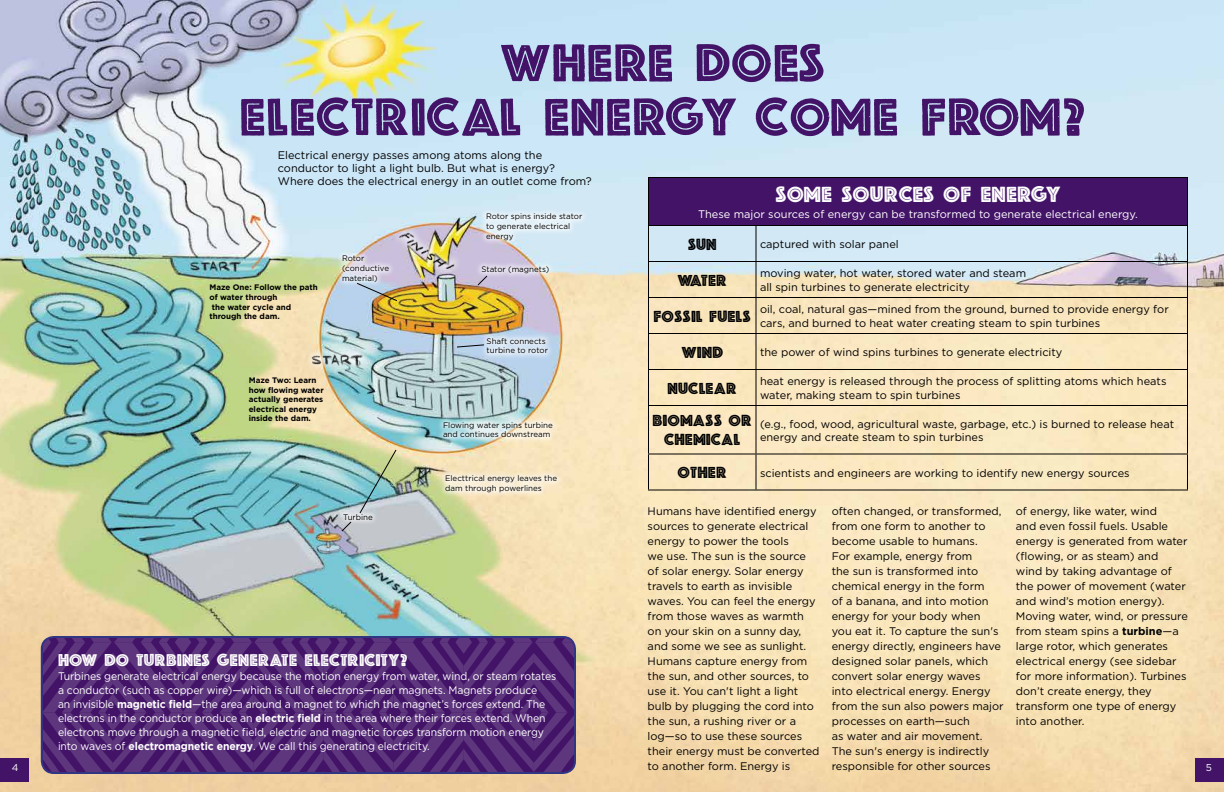
<style>
.page{position:relative;width:1224px;height:792px;background:#fff}
.page>*{position:absolute;margin:0;border:0;box-sizing:border-box;transform-origin:0 0}
.t1{font:53px/54px "Garda empty";color:#421367;text-align:center}
.t2{font:22px "Garda empty";color:#fff}
.t3{font:17px "Garda empty";color:#fff}
.t4{font:16px/19.2px "Garda empty";color:#000;text-align:center}
.t5{font:11px/15px "Gotham";color:#000}
.t6{font:11px/14px "Gotham";letter-spacing:-.01em;color:#fff;scale:.95 1}
.t7{font:11px "Gotham";letter-spacing:-.01em;color:#fff}
.t8{font:10px "Gotham";color:#fff}
.t9{font:8px/9.6px "Gotham";color:#000}
.t10{font:700 8px/9.6px "Gotham";color:#000}
.s1{font-weight:700}
</style>
<div class="page">
<img style="left:0;top:0;width:1224px;height:792px">
<svg style="left:43px;top:637px;width:532px;height:136px"></svg>
<div style="left:41px;top:636px;width:535px;height:138px;border:2px solid #303684;border-radius:12px"></div>
<div style="left:648px;top:178px;width:540px;height:48px;background:#421367"></div>
<hr style="left:648px;top:226px;width:1px;height:35px;background:#000">
<hr style="left:756px;top:226px;width:1px;height:35px;background:#000">
<hr style="left:1187px;top:226px;width:1px;height:35px;background:#000">
<hr style="left:648px;top:261px;width:108px;height:1px;background:#000">
<hr style="left:648px;top:262px;width:1px;height:35px;background:#000">
<hr style="left:756px;top:261px;width:432px;height:1px;background:#000">
<hr style="left:756px;top:262px;width:1px;height:35px;background:#000">
<hr style="left:1187px;top:262px;width:1px;height:35px;background:#000">
<hr style="left:648px;top:297px;width:108px;height:1px;background:#000">
<hr style="left:648px;top:298px;width:1px;height:35px;background:#000">
<hr style="left:756px;top:297px;width:432px;height:1px;background:#000">
<hr style="left:756px;top:298px;width:1px;height:35px;background:#000">
<hr style="left:1187px;top:298px;width:1px;height:35px;background:#000">
<hr style="left:648px;top:333px;width:108px;height:1px;background:#000">
<hr style="left:648px;top:334px;width:1px;height:35px;background:#000">
<hr style="left:756px;top:333px;width:432px;height:1px;background:#000">
<hr style="left:756px;top:334px;width:1px;height:35px;background:#000">
<hr style="left:1187px;top:334px;width:1px;height:35px;background:#000">
<hr style="left:648px;top:369px;width:108px;height:1px;background:#000">
<hr style="left:648px;top:370px;width:1px;height:35px;background:#000">
<hr style="left:756px;top:369px;width:432px;height:1px;background:#000">
<hr style="left:756px;top:370px;width:1px;height:35px;background:#000">
<hr style="left:1187px;top:370px;width:1px;height:35px;background:#000">
<hr style="left:648px;top:405px;width:108px;height:1px;background:#000">
<hr style="left:648px;top:406px;width:1px;height:48px;background:#000">
<hr style="left:756px;top:405px;width:432px;height:1px;background:#000">
<hr style="left:756px;top:406px;width:1px;height:48px;background:#000">
<hr style="left:1187px;top:406px;width:1px;height:48px;background:#000">
<hr style="left:648px;top:454px;width:108px;height:1px;background:#000">
<hr style="left:648px;top:454px;width:1px;height:36px;background:#000">
<hr style="left:756px;top:454px;width:432px;height:1px;background:#000">
<hr style="left:756px;top:454px;width:1px;height:36px;background:#000">
<hr style="left:1187px;top:454px;width:1px;height:36px;background:#000">
<hr style="left:648px;top:490px;width:108px;height:1px;background:#000">
<hr style="left:756px;top:490px;width:432px;height:1px;background:#000">
<hr style="left:648px;top:177px;width:108px;height:1px;background:#000">
<hr style="left:648px;top:178px;width:1px;height:47px;background:#000">
<hr style="left:756px;top:177px;width:432px;height:1px;background:#000">
<hr style="left:1187px;top:178px;width:1px;height:47px;background:#000">
<hr style="left:648px;top:225px;width:108px;height:1px;background:#000">
<hr style="left:756px;top:225px;width:432px;height:1px;background:#000">
<div style="left:337px;top:507px;width:42px;height:19px;background:#fff;opacity:.75"></div>
<div style="left:437px;top:415px;width:122px;height:29px;background:#fff;opacity:.75"></div>
<div style="left:481px;top:332px;width:73px;height:28px;background:#fff;opacity:.75"></div>
<div style="left:480px;top:208px;width:108px;height:38px;background:#fff;opacity:.75"></div>
<div style="left:336px;top:249px;width:59px;height:39px;background:#fff;opacity:.75"></div>
<div style="left:475px;top:260px;width:80px;height:20px;background:#fff;opacity:.75"></div>
<div style="left:439px;top:469px;width:124px;height:30px;background:#fff;opacity:.75"></div>
<div style="left:304px;top:346px;width:67px;height:29px;background:#fff;opacity:.75"></div>
<img style="left:301px;top:351px;width:72px;height:18px">
<div style="left:391px;top:224px;width:72px;height:53px;background:#fff;opacity:.75"></div>
<img style="left:389px;top:228px;width:72px;height:41px">
<svg style="left:456px;top:344px;width:29px;height:4px"></svg>
<svg style="left:477px;top:275px;width:11px;height:11px"></svg>
<svg style="left:356px;top:282px;width:42px;height:20px"></svg>
<svg style="left:341px;top:521px;width:11px;height:11px"></svg>
<img style="left:359px;top:449px;width:38px;height:65px">
<div style="left:0;top:758px;width:29px;height:24px;background:#421367"></div>
<div style="left:1195px;top:758px;width:29px;height:24px;background:#421367"></div>
<h1 class="t1" style="left:239px;top:38px;width:848px">WHERE DOES<br>ELECTRICAL ENERGY COME FROM?</h1>
<p class="t5" style="left:278px;top:148px;width:315px;line-height:13.2px">Electrical energy passes among atoms along the conductor to light a light bulb. But what is energy?<br>Where does the electrical energy in an outlet come from?</p>
<h2 class="t2" style="left:775px;top:178px;width:287px">SOME SOURCES OF ENERGY</h2>
<p class="t7" style="left:698px;top:208px;width:441px">These major sources of energy can be transformed to generate electrical energy.</p>
<h3 class="t4" style="left:688px;top:235px;width:31px">SUN</h3>
<p class="t5" style="left:760px;top:237px;width:140px">captured with solar panel</p>
<h3 class="t4" style="left:677px;top:271px;width:51px">WATER</h3>
<p class="t5" style="left:760px;top:267px;width:268px;line-height:13.2px">moving water, hot water, stored water and steam all spin turbines to generate electricity</p>
<h3 class="t4" style="left:654px;top:307px;width:99px">FOSSIL FUELS</h3>
<p class="t5" style="left:760px;top:303px;width:410px;line-height:13.2px">oil, coal, natural gas—mined from the ground, burned to provide energy for cars, and burned to heat water creating steam to spin turbines</p>
<h3 class="t4" style="left:681px;top:343px;width:43px">WIND</h3>
<p class="t5" style="left:760px;top:345px;width:304px">the power of wind spins turbines to generate electricity</p>
<h3 class="t4" style="left:668px;top:379px;width:71px">NUCLEAR</h3>
<p class="t5" style="left:760px;top:375px;width:408px;line-height:13.2px">heat energy is released through the process of splitting atoms which heats water, making steam to spin turbines</p>
<h3 class="t4" style="left:653px;top:411px;width:101px">BIOMASS OR<br>CHEMICAL</h3>
<p class="t5" style="left:760px;top:417px;width:416px;line-height:13.2px">(e.g., food, wood, agricultural waste, garbage, etc.) is burned to release heat energy and create steam to spin turbines</p>
<h3 class="t4" style="left:678px;top:463px;width:51px">OTHER</h3>
<p class="t5" style="left:760px;top:465px;width:371px">scientists and engineers are working to identify new energy sources</p>
<p class="t9" style="left:486px;top:212px;width:98px">Rotor spins inside stator to generate electrical energy</p>
<p class="t9" style="left:342px;top:254px;width:49px">Rotor (conductive material)</p>
<p class="t9" style="left:481px;top:265px;width:70px">Stator (magnets)</p>
<p class="t10" style="left:209px;top:283px;width:110px">Maze One: Follow the path of water through<br>the water cycle and through the dam.</p>
<p class="t9" style="left:487px;top:336px;width:63px">Shaft connects turbine to rotor</p>
<p class="t10" style="left:249px;top:375px;width:76px">Maze Two: Learn how flowing water actually generates electrical energy inside the dam.</p>
<p class="t9" style="left:443px;top:420px;width:111px">Flowing water spins turbine and continues downstream</p>
<p class="t9" style="left:445px;top:474px;width:113px">Electtrical energy leaves the dam through powerlines</p>
<p class="t5" style="left:648px;top:504px;width:173px">Humans have identified energy sources to generate electrical energy to power the tools<br>we use. The sun is the source of solar energy. Solar energy travels to earth as invisible waves. You can feel the energy from those waves as warmth on your skin on a sunny day, and some we see as sunlight.<br>Humans capture energy from the sun, and other sources, to use it. You can't light a light bulb by plugging the cord into the sun, a rushing river or a log—so to use these sources their energy must be converted to another form. Energy is</p>
<p class="t5" style="left:832px;top:504px;width:173px">often changed, or transformed, from one form to another to become usable to humans.<br>For example, energy from<br>the sun is transformed into chemical energy in the form<br>of a banana, and into motion energy for your body when<br>you eat it. To capture the sun's energy directly, engineers have designed solar panels, which convert solar energy waves into electrical energy. Energy from the sun also powers major processes on earth—such<br>as water and air movement.<br>The sun's energy is indirectly responsible for other sources</p>
<p class="t5" style="left:1016px;top:504px;width:174px">of energy, like water, wind<br>and even fossil fuels. Usable energy is generated from water (flowing, or as steam) and<br>wind by taking advantage of the power of movement (water and wind’s motion energy).<br>Moving water, wind, or pressure from steam spins a <span class="s1">turbine</span>—a large rotor, which generates electrical energy (see sidebar for more information). Turbines don’t create energy, they transform one type of energy into another.</p>
<p class="t9" style="left:343px;top:512px;width:31px">Turbine</p>
<h3 class="t3" style="left:58px;top:648px;width:351px">HOW DO TURBINES GENERATE ELECTRICITY?</h3>
<p class="t6" style="left:58px;top:669px;width:526px">Turbines generate electrical energy because the motion energy from water, wind, or steam rotates a conductor (such as copper wire)—which is full of electrons—near magnets. Magnets produce<br>an invisible <span class="s1">magnetic field</span>—the area around a magnet to which the magnet’s forces extend. The electrons in the conductor produce an <span class="s1">electric field</span> in the area where their forces extend. When electrons move through a magnetic field, electric and magnetic forces transform motion energy into waves of <span class="s1">electromagnetic energy</span>. We call this generating electricity.</p>
<p class="t8" style="left:12px;top:762px;width:8px">4</p>
<p class="t8" style="left:1206px;top:762px;width:8px">5</p>
</div>
